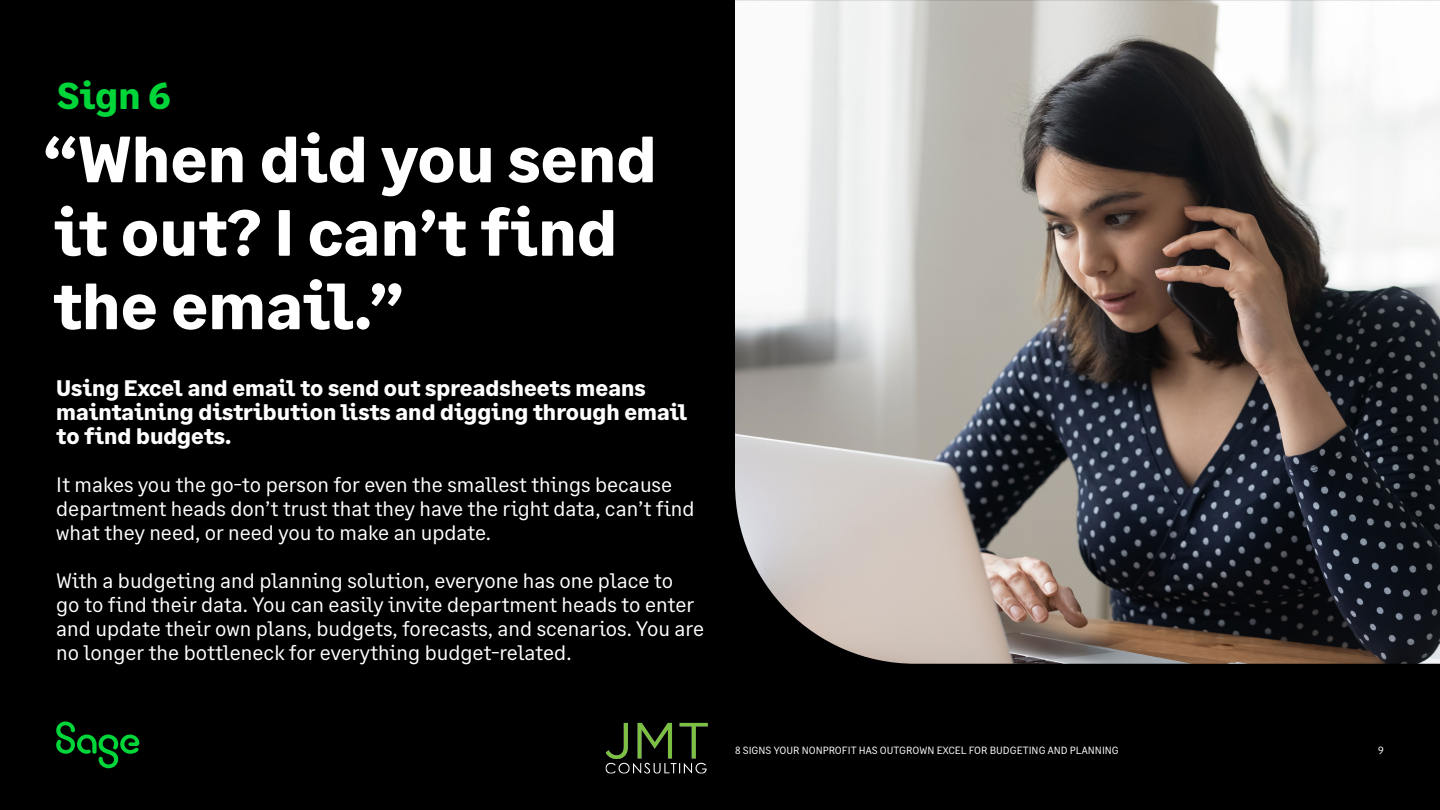
<style>
.page{position:relative;width:1440px;height:810px;background:#000}
.page>*{position:absolute;margin:0;border:0;box-sizing:border-box;transform-origin:0 0}
.t1{font:700 65.25px/73.5px "Sage Text";color:#fff}
.t2{font:700 37.5px "Sage Text";color:#00d639}
.t3{font:700 22.5px/24px "Sage Text";color:#fff}
.t4{font:21px/24px "Sage Text";color:#fff}
.t5{font:10.5px "Sage Text";color:#fff}
</style>
<div class="page">
<img style="left:735px;top:0;width:705px;height:664px">
<svg style="left:56px;top:722px;width:83px;height:46px"></svg>
<img style="left:605px;top:722px;width:103px;height:52px">
<h2 class="t2" style="left:57px;top:72px;width:116px">Sign 6</h2>
<h1 class="t1" style="left:43px;top:124px;width:615px">“When did you send it out? I can’t find the email.”</h1>
<p class="t3" style="left:56px;top:377px;width:633px">Using Excel and email to send out spreadsheets means maintaining distribution lists and digging through email to find budgets.</p>
<p class="t4" style="left:56px;top:473px;width:640px">It makes you the go-to person for even the smallest things because department heads don’t trust that they have the right data, can’t find what they need, or need you to make an update.</p>
<p class="t4" style="left:56px;top:569px;width:649px">With a budgeting and planning solution, everyone has one place to<br>go to find their data. You can easily invite department heads to enter and update their own plans, budgets, forecasts, and scenarios. You are no longer the bottleneck for everything budget-related.</p>
<p class="t5" style="left:735px;top:744px;width:385px">8 SIGNS YOUR NONPROFIT HAS OUTGROWN EXCEL FOR BUDGETING AND PLANNING</p>
<p class="t5" style="left:1378px;top:744px;width:7px">9</p>
</div>
